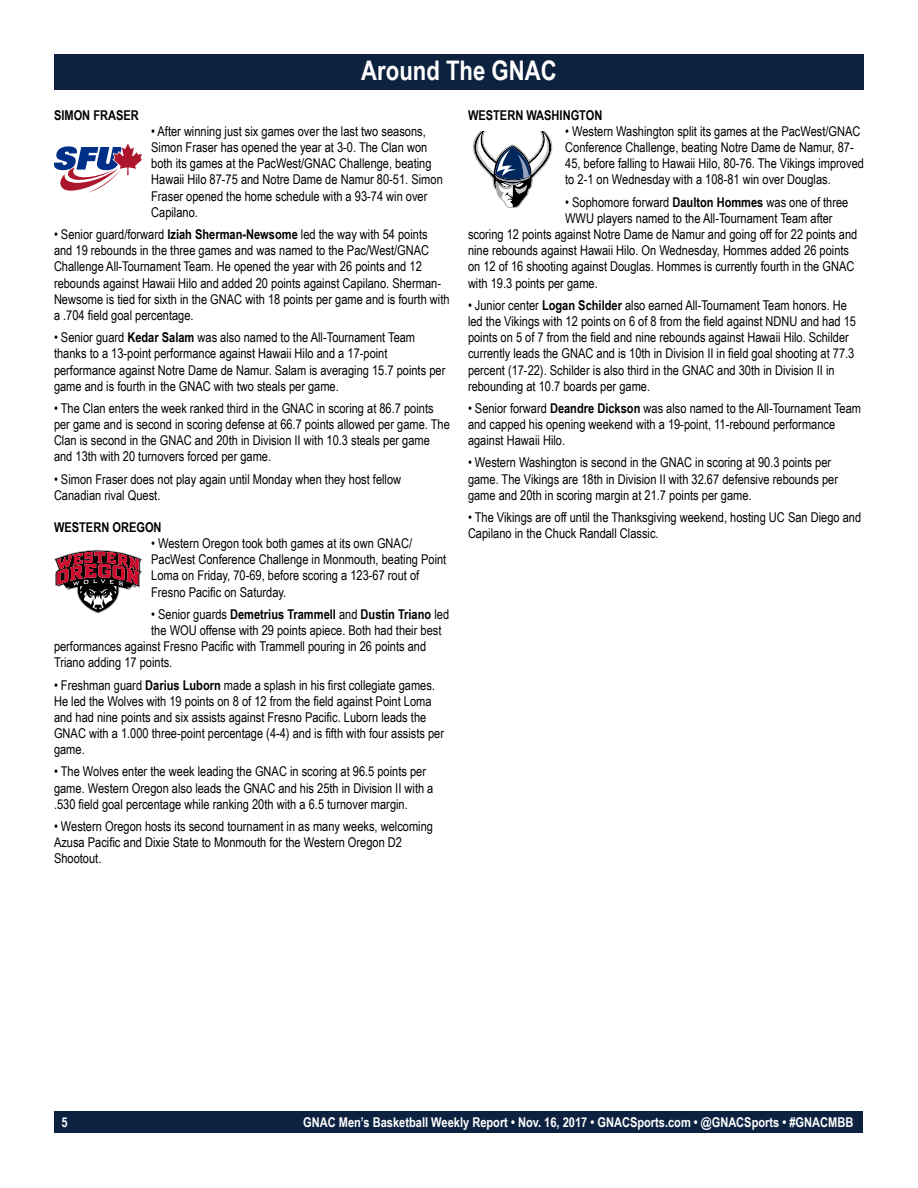
<style>
.page{position:relative;width:918px;height:1188px;background:#fff}
.page>*{position:absolute;margin:0;border:0;box-sizing:border-box;transform-origin:0 0}
.t1{font:700 27px "Arial Narrow";color:#fff}
.t2{font:13.5px/16.2px "Arial Narrow";color:#000}
.t3{font:700 13.5px "Arial Narrow";color:#000}
.t4{font:700 13.5px "Arial Narrow";color:#fff}
.s1{font-weight:700}
.s2{font-weight:400}
</style>
<div class="page">
<div style="left:55px;top:1111px;width:808px;height:22px;background:#0d2240"></div>
<div style="left:54px;top:54px;width:810px;height:36px;background:#0d223f"></div>
<svg style="left:54px;top:144px;width:88px;height:49px"></svg>
<svg style="left:54px;top:550px;width:88px;height:63px"></svg>
<svg style="left:473px;top:132px;width:80px;height:76px"></svg>
<h1 class="t1" style="left:361px;top:50px;width:197px">Around The GNAC</h1>
<p class="t3" style="left:54px;top:105px;width:86px">SIMON FRASER</p>
<p class="t2" style="left:151px;top:122px;width:293px">• After winning just six games over the last two seasons, Simon Fraser has opened the year at 3-0. The Clan won both its games at the PacWest/GNAC Challenge, beating Hawaii Hilo 87-75 and Notre Dame de Namur 80-51. Simon Fraser opened the home schedule with a 93-74 win over Capilano.</p>
<p class="t2" style="left:54px;top:226px;width:397px">• Senior guard/forward <span class="s1">Iziah Sherman-Newsome</span> led the way with 54 points<br>and 19 rebounds in the three games and was named to the Pac/West/GNAC Challenge All-Tournament Team. He opened the year with 26 points and 12 rebounds against Hawaii Hilo and added 20 points against Capilano. Sherman-Newsome is tied for sixth in the GNAC with 18 points per game and is fourth with a .704 field goal percentage.</p>
<p class="t2" style="left:54px;top:329px;width:393px">• Senior guard <span class="s1">Kedar Salam</span> was also named to the All-Tournament Team thanks to a 13-point performance against Hawaii Hilo and a 17-point performance against Notre Dame de Namur. Salam is averaging 15.7 points per game and is fourth in the GNAC with two steals per game.</p>
<p class="t2" style="left:54px;top:400px;width:397px">• The Clan enters the week ranked third in the GNAC in scoring at 86.7 points per game and is second in scoring defense at 66.7 points allowed per game. The Clan is second in the GNAC and 20th in Division II with 10.3 steals per game and 13th with 20 turnovers forced per game.</p>
<p class="t2" style="left:54px;top:470px;width:349px">• Simon Fraser does not play again until Monday when they host fellow<br>Canadian rival Quest.</p>
<p class="t3" style="left:54px;top:517px;width:109px">WESTERN OREGON</p>
<p class="t2" style="left:151px;top:535px;width:297px">• Western Oregon took both games at its own GNAC/ PacWest Conference Challenge in Monmouth, beating Point Loma on Friday, 70-69, before scoring a 123-67 rout of Fresno Pacific on Saturday.</p>
<p class="t3" style="left:151px;top:604px;width:299px"><span class="s2">• Senior guards</span> Demetrius Trammell <span class="s2">and</span> Dustin Triano <span class="s2">led</span></p>
<p class="t2" style="left:151px;top:622px;width:292px">the WOU offense with 29 points apiece. Both had their best</p>
<p class="t2" style="left:54px;top:638px;width:374px">performances against Fresno Pacific with Trammell pouring in 26 points and</p>
<p class="t2" style="left:54px;top:654px;width:120px">Triano adding 17 points.</p>
<p class="t2" style="left:54px;top:676px;width:392px">• Freshman guard <span class="s1">Darius Luborn</span> made a splash in his first collegiate games.<br>He led the Wolves with 19 points on 8 of 12 from the field against Point Loma and had nine points and six assists against Fresno Pacific. Luborn leads the GNAC with a 1.000 three-point percentage (4-4) and is fifth with four assists per game.</p>
<p class="t2" style="left:54px;top:763px;width:381px">• The Wolves enter the week leading the GNAC in scoring at 96.5 points per game. Western Oregon also leads the GNAC and his 25th in Division II with a .530 field goal percentage while ranking 20th with a 6.5 turnover margin.</p>
<p class="t2" style="left:54px;top:818px;width:381px">• Western Oregon hosts its second tournament in as many weeks, welcoming<br>Azusa Pacific and Dixie State to Monmouth for the Western Oregon D2<br>Shootout.</p>
<p class="t3" style="left:468px;top:105px;width:136px">WESTERN WASHINGTON</p>
<p class="t2" style="left:565px;top:122px;width:300px">• Western Washington split its games at the PacWest/GNAC Conference Challenge, beating Notre Dame de Namur, 87- 45, before falling to Hawaii Hilo, 80-76. The Vikings improved to 2-1 on Wednesday with a 108-81 win over Douglas.</p>
<p class="t2" style="left:565px;top:193px;width:285px">• Sophomore forward <span class="s1">Daulton Hommes</span> was one of three</p>
<p class="t2" style="left:565px;top:209px;width:269px">WWU players named to the All-Tournament Team after</p>
<p class="t2" style="left:468px;top:226px;width:391px">scoring 12 points against Notre Dame de Namur and going off for 22 points and</p>
<p class="t2" style="left:468px;top:242px;width:383px">nine rebounds against Hawaii Hilo. On Wednesday, Hommes added 26 points</p>
<p class="t2" style="left:468px;top:258px;width:388px">on 12 of 16 shooting against Douglas. Hommes is currently fourth in the GNAC</p>
<p class="t2" style="left:468px;top:274px;width:131px">with 19.3 points per game.</p>
<p class="t2" style="left:468px;top:296px;width:390px">• Junior center <span class="s1">Logan Schilder</span> also earned All-Tournament Team honors. He led the Vikings with 12 points on 6 of 8 from the field against NDNU and had 15 points on 5 of 7 from the field and nine rebounds against Hawaii Hilo. Schilder currently leads the GNAC and is 10th in Division II in field goal shooting at 77.3 percent (17-22). Schilder is also third in the GNAC and 30th in Division II in rebounding at 10.7 boards per game.</p>
<p class="t2" style="left:468px;top:400px;width:395px">• Senior forward <span class="s1">Deandre Dickson</span> was also named to the All-Tournament Team and capped his opening weekend with a 19-point, 11-rebound performance against Hawaii Hilo.</p>
<p class="t2" style="left:468px;top:454px;width:372px">• Western Washington is second in the GNAC in scoring at 90.3 points per game. The Vikings are 18th in Division II with 32.67 defensive rebounds per game and 20th in scoring margin at 21.7 points per game.</p>
<p class="t2" style="left:468px;top:509px;width:395px">• The Vikings are off until the Thanksgiving weekend, hosting UC San Diego and<br>Capilano in the Chuck Randall Classic.</p>
<p class="t4" style="left:61px;top:1112px;width:8px">5</p>
<p class="t4" style="left:303px;top:1112px;width:552px">GNAC Men’s Basketball Weekly Report • Nov. 16, 2017 • GNACSports.com • @GNACSports • #GNACMBB</p>
</div>
